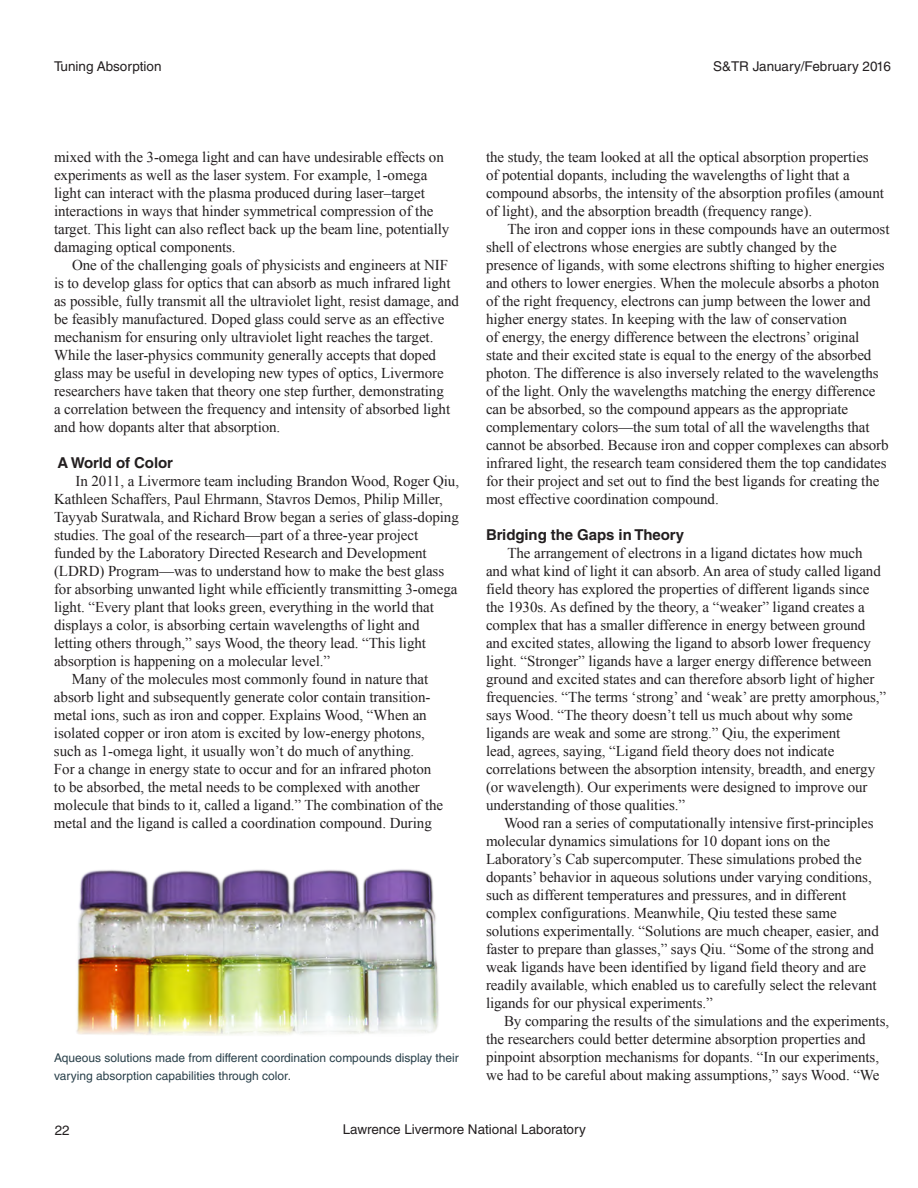
<style>
.page{position:relative;width:918px;height:1188px;background:#fff}
.page>*{position:absolute;margin:0;border:0;box-sizing:border-box;transform-origin:0 0}
.t1{font:15px/18px "Times New Roman";letter-spacing:-.005em;color:#231f20}
.t2{font:700 15px "Helvetica LT Std";letter-spacing:-.005em;color:#231f20}
.t3{font:13.5px "Helvetica LT Std";color:#231f20}
.t4{font:12px/18px "Helvetica LT Std";color:#283f49}
</style>
<div class="page">
<img style="left:76px;top:869px;width:363px;height:167px">
<p class="t3" style="left:54px;top:59px;width:109px">Tuning Absorption</p>
<p class="t3" style="left:713px;top:59px;width:179px">S&amp;TR January/February 2016</p>
<p class="t1" style="left:54px;top:148px;width:397px">mixed with the 3-omega light and can have undesirable effects on experiments as well as the laser system. For example, 1-omega light can interact with the plasma produced during laser–target interactions in ways that hinder symmetrical compression of the target. This light can also reflect back up the beam line, potentially damaging optical components.</p>
<p class="t1" style="left:54px;top:256px;width:407px;text-indent:18px">One of the challenging goals of physicists and engineers at NIF is to develop glass for optics that can absorb as much infrared light as possible, fully transmit all the ultraviolet light, resist damage, and be feasibly manufactured. Doped glass could serve as an effective mechanism for ensuring only ultraviolet light reaches the target.<br>While the laser-physics community generally accepts that doped glass may be useful in developing new types of optics, Livermore researchers have taken that theory one step further, demonstrating<br>a correlation between the frequency and intensity of absorbed light and how dopants alter that absorption.</p>
<p class="t2" style="left:57px;top:454px;width:117px">A World of Color</p>
<p class="t1" style="left:76px;top:472px;width:385px">In 2011, a Livermore team including Brandon Wood, Roger Qiu,</p>
<p class="t1" style="left:54px;top:490px;width:391px">Kathleen Schaffers, Paul Ehrmann, Stavros Demos, Philip Miller,</p>
<p class="t1" style="left:54px;top:508px;width:406px">Tayyab Suratwala, and Richard Brow began a series of glass-doping</p>
<p class="t1" style="left:54px;top:526px;width:366px">studies. The goal of the research—part of a three-year project</p>
<p class="t1" style="left:54px;top:544px;width:374px">funded by the Laboratory Directed Research and Development</p>
<p class="t1" style="left:54px;top:562px;width:392px">(LDRD) Program—was to understand how to make the best glass</p>
<p class="t1" style="left:54px;top:580px;width:405px">for absorbing unwanted light while efficiently transmitting 3-omega</p>
<p class="t1" style="left:54px;top:598px;width:382px">light. “Every plant that looks green, everything in the world that</p>
<p class="t1" style="left:54px;top:616px;width:367px">displays a color, is absorbing certain wavelengths of light and</p>
<p class="t1" style="left:54px;top:634px;width:374px">letting others through,” says Wood, the theory lead. “This light</p>
<p class="t1" style="left:54px;top:652px;width:278px">absorption is happening on a molecular level.”</p>
<p class="t1" style="left:72px;top:670px;width:358px">Many of the molecules most commonly found in nature that</p>
<p class="t1" style="left:54px;top:688px;width:378px">absorb light and subsequently generate color contain transition-</p>
<p class="t1" style="left:54px;top:706px;width:374px">metal ions, such as iron and copper. Explains Wood, “When an</p>
<p class="t1" style="left:54px;top:724px;width:372px">isolated copper or iron atom is excited by low-energy photons,</p>
<p class="t1" style="left:54px;top:742px;width:362px">such as 1-omega light, it usually won’t do much of anything.</p>
<p class="t1" style="left:54px;top:760px;width:379px">For a change in energy state to occur and for an infrared photon</p>
<p class="t1" style="left:54px;top:778px;width:367px">to be absorbed, the metal needs to be complexed with another</p>
<p class="t1" style="left:54px;top:796px;width:391px">molecule that binds to it, called a ligand.” The combination of the</p>
<p class="t1" style="left:54px;top:814px;width:379px">metal and the ligand is called a coordination compound. During</p>
<p class="t4" style="left:54px;top:1049px;width:406px">Aqueous solutions made from different coordination compounds display their varying absorption capabilities through color.</p>
<p class="t1" style="left:486px;top:148px;width:400px">the study, the team looked at all the optical absorption properties of potential dopants, including the wavelengths of light that a compound absorbs, the intensity of the absorption profiles (amount of light), and the absorption breadth (frequency range).</p>
<p class="t1" style="left:486px;top:220px;width:405px;text-indent:21px">The iron and copper ions in these compounds have an outermost shell of electrons whose energies are subtly changed by the presence of ligands, with some electrons shifting to higher energies and others to lower energies. When the molecule absorbs a photon of the right frequency, electrons can jump between the lower and higher energy states. In keeping with the law of conservation<br>of energy, the energy difference between the electrons’ original state and their excited state is equal to the energy of the absorbed photon. The difference is also inversely related to the wavelengths of the light. Only the wavelengths matching the energy difference can be absorbed, so the compound appears as the appropriate complementary colors—the sum total of all the wavelengths that cannot be absorbed. Because iron and copper complexes can absorb infrared light, the research team considered them the top candidates for their project and set out to find the best ligands for creating the most effective coordination compound.</p>
<p class="t2" style="left:486px;top:526px;width:200px">Bridging the Gaps in Theory</p>
<p class="t1" style="left:486px;top:544px;width:402px;text-indent:21px">The arrangement of electrons in a ligand dictates how much and what kind of light it can absorb. An area of study called ligand field theory has explored the properties of different ligands since the 1930s. As defined by the theory, a “weaker” ligand creates a complex that has a smaller difference in energy between ground and excited states, allowing the ligand to absorb lower frequency light. “Stronger” ligands have a larger energy difference between ground and excited states and can therefore absorb light of higher frequencies. “The terms ‘strong’ and ‘weak’ are pretty amorphous,” says Wood. “The theory doesn’t tell us much about why some ligands are weak and some are strong.” Qiu, the experiment<br>lead, agrees, saying, “Ligand field theory does not indicate correlations between the absorption intensity, breadth, and energy (or wavelength). Our experiments were designed to improve our understanding of those qualities.”</p>
<p class="t1" style="left:486px;top:814px;width:394px;text-indent:18px">Wood ran a series of computationally intensive first-principles molecular dynamics simulations for 10 dopant ions on the Laboratory’s Cab supercomputer. These simulations probed the dopants’ behavior in aqueous solutions under varying conditions, such as different temperatures and pressures, and in different complex configurations. Meanwhile, Qiu tested these same solutions experimentally. “Solutions are much cheaper, easier, and faster to prepare than glasses,” says Qiu. “Some of the strong and weak ligands have been identified by ligand field theory and are readily available, which enabled us to carefully select the relevant ligands for our physical experiments.”</p>
<p class="t1" style="left:486px;top:1012px;width:405px;text-indent:18px">By comparing the results of the simulations and the experiments, the researchers could better determine absorption properties and pinpoint absorption mechanisms for dopants. “In our experiments, we had to be careful about making assumptions,” says Wood. “We</p>
<p class="t3" style="left:55px;top:1122px;width:17px">22</p>
<p class="t3" style="left:343px;top:1121px;width:245px">Lawrence Livermore National Laboratory</p>
</div>
